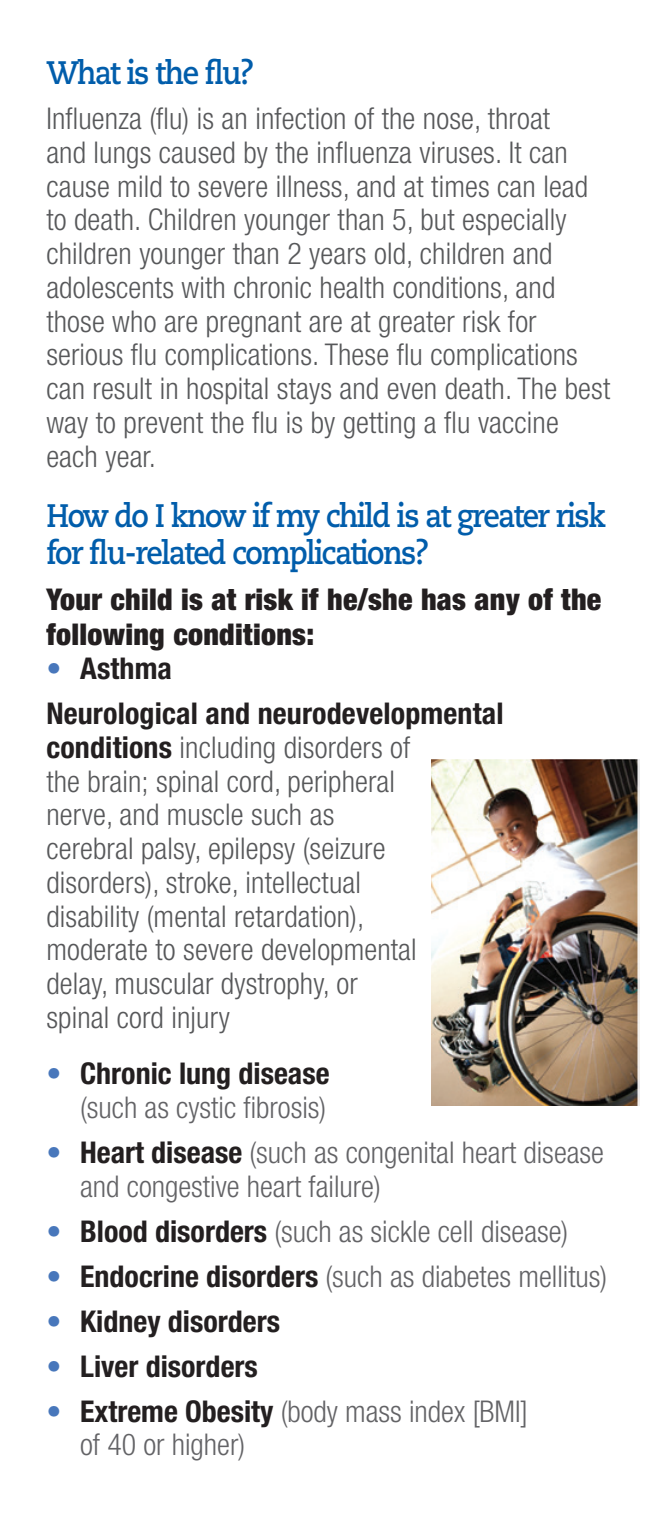
<style>
.page{position:relative;width:662px;height:1530px;background:#fff}
.page>*{position:absolute;margin:0;border:0;box-sizing:border-box;transform-origin:0 0}
.H1__First_Level_Head{font:700 32.5px/37.5px "Caecilia LT Std";letter-spacing:-.05em;color:#015dab;scale:.9 1}
.B1__Body_Text{font:300 condensed 30px/33.8px "Helvetica Neue LT Std";letter-spacing:.005em;color:#57585a}
.t1{font:300 condensed 30px/33.8px "Helvetica Neue LT Std";color:#636366}
.BQ__Question{font:900 condensed 30px/35px "Helvetica Neue LT Std";letter-spacing:.01em;color:#231f20}
.t2{font:700 condensed 30px "Helvetica Neue LT Std";color:#231f20}
.s1{font-weight:300;color:#4877bb}
.s2{font-weight:700;color:#231f20}
.s3{color:#4877bb}
</style>
<div class="page">
<img style="left:431px;top:760px;width:208px;height:345px">
<p class="H1__First_Level_Head" style="left:46px;top:55px;width:232px">What is the flu?</p>
<p class="B1__Body_Text" style="left:46px;top:101px;width:565px">Influenza (flu) is an infection of the nose, throat<br>and lungs caused by the influenza viruses. It can cause mild to severe illness, and at times can lead to death. Children younger than 5, but especially children younger than 2 years old, children and adolescents with chronic health conditions, and those who are pregnant are at greater risk for serious flu complications. These flu complications can result in hospital stays and even death. The best way to prevent the flu is by getting a flu vaccine each year.</p>
<p class="H1__First_Level_Head" style="left:46px;top:497px;width:623px">How do I know if my child is at greater risk for flu-related complications?</p>
<p class="BQ__Question" style="left:46px;top:582px;width:556px">Your child is at risk if he/she has any of the following conditions:</p>
<p class="t2" style="left:46px;top:650px;width:127px"><span class="s1">•</span> Asthma</p>
<p class="B1__Body_Text" style="left:46px;top:696px;width:458px"><span class="s2">Neurological and neurodevelopmental conditions</span> including disorders of<br>the brain; spinal cord, peripheral<br>nerve, and muscle such as<br>cerebral palsy, epilepsy (seizure disorders), stroke, intellectual<br>disability (mental retardation),<br>moderate to severe developmental<br>delay, muscular dystrophy, or<br>spinal cord injury</p>
<p class="t1" style="left:46px;top:1056px;width:284px;text-align:right"><span class="s3">•</span> <span class="s2">Chronic lung disease </span>(such as cystic fibrosis)</p>
<p class="t1" style="left:80px;top:1135px;width:525px;text-indent:-34px"><span class="s3">•</span> <span class="s2">Heart disease</span> (such as congenital heart disease and congestive heart failure)</p>
<p class="t1" style="left:46px;top:1214px;width:523px"><span class="s3">•</span> <span class="s2">Blood disorders</span> (such as sickle cell disease)</p>
<p class="t1" style="left:46px;top:1259px;width:562px"><span class="s3">•</span> <span class="s2">Endocrine disorders</span> (such as diabetes mellitus)</p>
<p class="t2" style="left:46px;top:1303px;width:235px"><span class="s1">•</span> Kidney disorders</p>
<p class="t2" style="left:46px;top:1348px;width:213px"><span class="s1">•</span> Liver disorders</p>
<p class="t1" style="left:80px;top:1394px;width:449px;text-indent:-34px"><span class="s3">•</span> <span class="s2">Extreme Obesity</span> (body mass index [BMI] of 40 or higher)</p>
</div>
